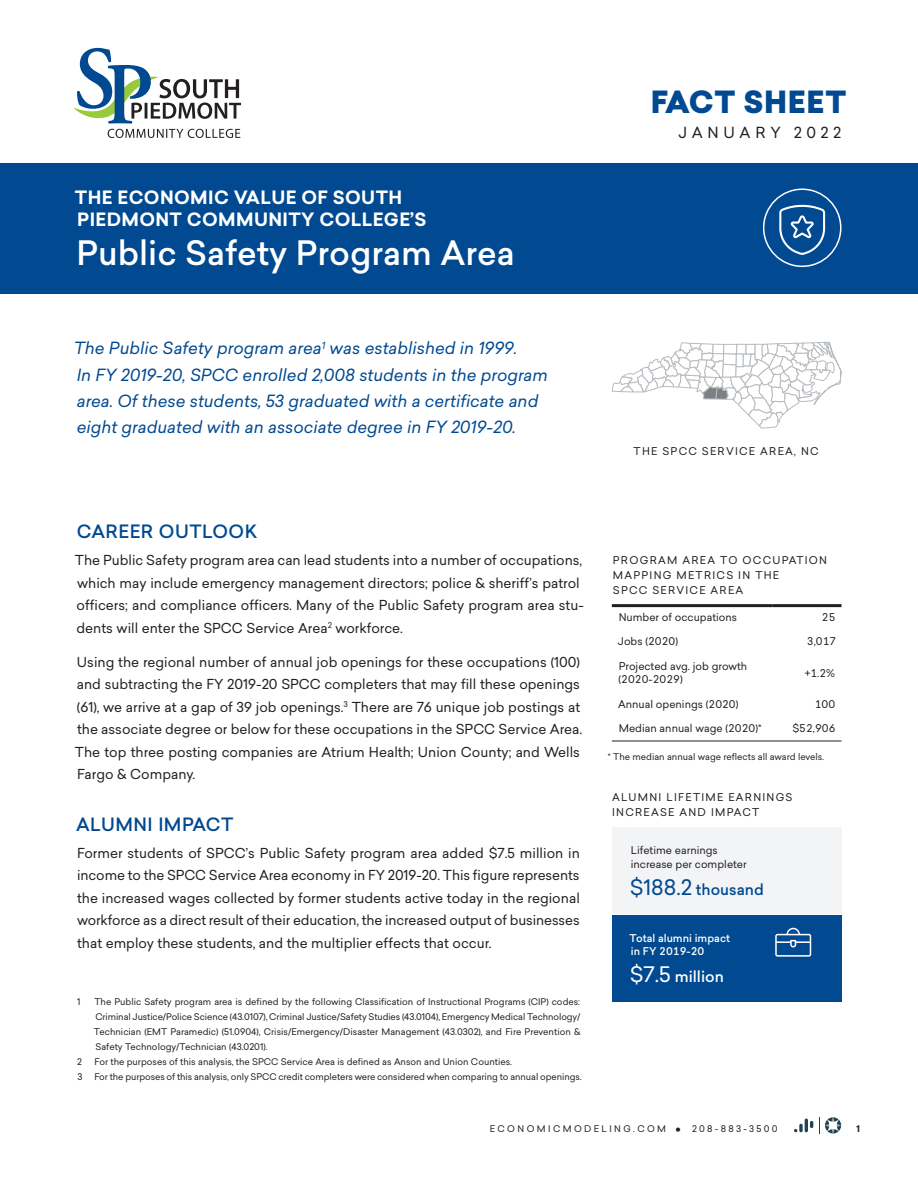
<style>
.page{position:relative;width:918px;height:1188px;background:#fff}
.page>*{position:absolute;margin:0;border:0;box-sizing:border-box;transform-origin:0 0}
.t1{font:500 33px "Sailec";color:#fff}
.t2{font:900 30px "Sailec";letter-spacing:.02em;color:#014990}
.t3{font:700 18px/21.6px "Sailec";letter-spacing:.02em;color:#fff}
.FS_Heading_1{font:500 18px "Sailec";letter-spacing:.025em;color:#014990}
.Program_blurb{font:italic 16.5px/26.2px "Sailec";color:#014990}
.t4{font:500 15px "Sailec";color:#014990}
.t5{font:15px "Sailec";letter-spacing:.32em;color:#231f20}
.t6{font:500 15px "Sailec";color:#fff}
.t7{font:13.5px/22.5px "Sailec";color:#231f20}
.Figure_title{font:10.5px/15px "Sailec";letter-spacing:.12em;color:#231f20}
.Table_left{font:10.5px/13.5px "Sailec";color:#231f20}
.Figure_text{font:10.5px/13.5px "Sailec";color:#231f20}
.Figure_text-2{font:500 10.5px/13.5px "Sailec";color:#fff}
.Table_right{font:10.5px "Sailec";color:#231f20}
.Footnote{font:9px/15px "Sailec";color:#231f20;text-align:justify}
.Figure_footnote{font:9px "Sailec";color:#231f20}
.Footnote-2{font:9px "Sailec";letter-spacing:.27em;color:#231f20}
.t8{font:700 9px "Sailec";color:#231f20}
.s1{font-weight:400;font-size:21px}
.s2{font-size:17.25px}
</style>
<div class="page">
<svg style="left:794px;top:1119px;width:19px;height:13px"></svg>
<svg style="left:819px;top:1117px;width:22px;height:17px"></svg>
<div style="left:0;top:163px;width:918px;height:130px;background:#014990"></div>
<svg style="left:74px;top:48px;width:167px;height:90px"></svg>
<svg style="left:612px;top:342px;width:230px;height:87px"></svg>
<div style="left:763px;top:188px;width:79px;height:79px;border:2px solid #fff;border-radius:50%"></div>
<svg style="left:779px;top:205px;width:46px;height:50px"></svg>
<div style="left:612px;top:915px;width:230px;height:87px;background:#014990"></div>
<div style="left:612px;top:827px;width:230px;height:87px;background:#f2f4f6"></div>
<svg style="left:775px;top:928px;width:36px;height:29px"></svg>
<hr style="left:612px;top:741px;width:160px;height:1px;background:#231f20">
<hr style="left:772px;top:741px;width:69px;height:1px;background:#231f20">
<hr style="left:612px;top:604px;width:160px;height:3px;background:#231f20">
<hr style="left:772px;top:604px;width:69px;height:3px;background:#231f20">
<p class="t2" style="left:651px;top:80px;width:197px">FACT SHEET</p>
<p class="t3" style="left:75px;top:187px;width:353px">THE ECONOMIC VALUE OF SOUTH<br>PIEDMONT COMMUNITY COLLEGE’S</p>
<p class="t1" style="left:76px;top:230px;width:440px">Public Safety Program Area</p>
<p class="Program_blurb" style="left:74px;top:335px;width:476px">The Public Safety program area<sup>1</sup> was established in 1999.<br>In FY 2019-20, SPCC enrolled 2,008 students in the program area. Of these students, 53 graduated with a certificate and eight graduated with an associate degree in FY 2019-20.</p>
<p class="t5" style="left:678px;top:122px;width:164px">JANUARY 2022</p>
<p class="Figure_title" style="left:634px;top:444px;width:187px">THE SPCC SERVICE AREA, NC</p>
<p class="FS_Heading_1" style="left:77px;top:519px;width:182px">CAREER OUTLOOK</p>
<p class="t7" style="left:75px;top:549px;width:510px">The Public Safety program area can lead students into a number of occupations, which may include emergency management directors; police &amp; sheriff’s patrol officers; and compliance officers. Many of the Public Safety program area stu&shy;dents will enter the SPCC Service Area<sup>2</sup> workforce.</p>
<p class="t7" style="left:75px;top:650px;width:509px">Using the regional number of annual job openings for these occupations (100) and subtracting the FY 2019-20 SPCC completers that may fill these openings (61), we arrive at a gap of 39 job openings.<sup>3</sup> There are 76 unique job postings at the associate degree or below for these occupations in the SPCC Service Area.<br>The top three posting companies are Atrium Health; Union County; and Wells Fargo &amp; Company.</p>
<p class="FS_Heading_1" style="left:76px;top:812px;width:159px">ALUMNI IMPACT</p>
<p class="t7" style="left:77px;top:841px;width:504px;text-align:justify">Former students of SPCC’s Public Safety program area added $7.5 million in income to the SPCC Service Area economy in FY 2019-20. This figure represents the increased wages collected by former students active today in the regional workforce as a direct result of their education, the increased output of businesses that employ these students, and the multiplier effects that occur.</p>
<p class="Footnote" style="left:77px;top:994px;width:5px">1</p>
<p class="Footnote" style="left:94px;top:994px;width:488px">The Public Safety program area is defined by the following Classification of Instructional Programs (CIP) codes:<br>Criminal Justice/Police Science (43.0107), Criminal Justice/Safety Studies (43.0104), Emergency Medical Technology/ Technician (EMT Paramedic) (51.0904), Crisis/Emergency/Disaster Management (43.0302), and Fire Prevention &amp; Safety Technology/Technician (43.0201).</p>
<p class="Footnote" style="left:77px;top:1054px;width:6px">2</p>
<p class="Footnote" style="left:94px;top:1054px;width:419px">For the purposes of this analysis, the SPCC Service Area is defined as Anson and Union Counties.</p>
<p class="Footnote" style="left:78px;top:1069px;width:6px">3</p>
<p class="Footnote" style="left:95px;top:1069px;width:489px">For the purposes of this analysis, only SPCC credit completers were considered when comparing to annual openings.</p>
<p class="Figure_title" style="left:613px;top:552px;width:216px">PROGRAM AREA TO OCCUPATION<br>MAPPING METRICS IN THE<br>SPCC SERVICE AREA</p>
<p class="Table_left" style="left:619px;top:610px;width:120px">Number of occupations</p>
<p class="Table_right" style="left:822px;top:610px;width:15px">25</p>
<p class="Table_left" style="left:618px;top:635px;width:62px">Jobs (2020)</p>
<p class="Table_right" style="left:807px;top:634px;width:31px">3,017</p>
<p class="Table_left" style="left:619px;top:659px;width:130px">Projected avg. job growth (2020-2029)</p>
<p class="Table_right" style="left:805px;top:665px;width:32px">+1.2%</p>
<p class="Table_left" style="left:618px;top:697px;width:122px">Annual openings (2020)</p>
<p class="Table_right" style="left:815px;top:696px;width:22px">100</p>
<p class="Table_left" style="left:619px;top:721px;width:144px">Median annual wage (2020)*</p>
<p class="Table_right" style="left:792px;top:721px;width:45px">$52,906</p>
<p class="Figure_footnote" style="left:608px;top:751px;width:218px">* The median annual wage reflects all award levels.</p>
<p class="Figure_title" style="left:612px;top:790px;width:182px">ALUMNI LIFETIME EARNINGS<br>INCREASE AND IMPACT</p>
<p class="Figure_text" style="left:631px;top:844px;width:117px">Lifetime earnings increase per completer</p>
<p class="t4" style="left:630px;top:879px;width:136px"><span class="s1">$188.2</span> thousand</p>
<p class="Figure_text-2" style="left:629px;top:931px;width:102px">Total alumni impact in FY 2019-20</p>
<p class="t6" style="left:630px;top:966px;width:96px"><span class="s1">$7.5</span> million</p>
<p class="Footnote-2" style="left:490px;top:1123px;width:289px">ECONOMICMODELING.COM <span class="s2">•</span> 208-883-3500</p>
<p class="t8" style="left:856px;top:1123px;width:5px">1</p>
</div>
